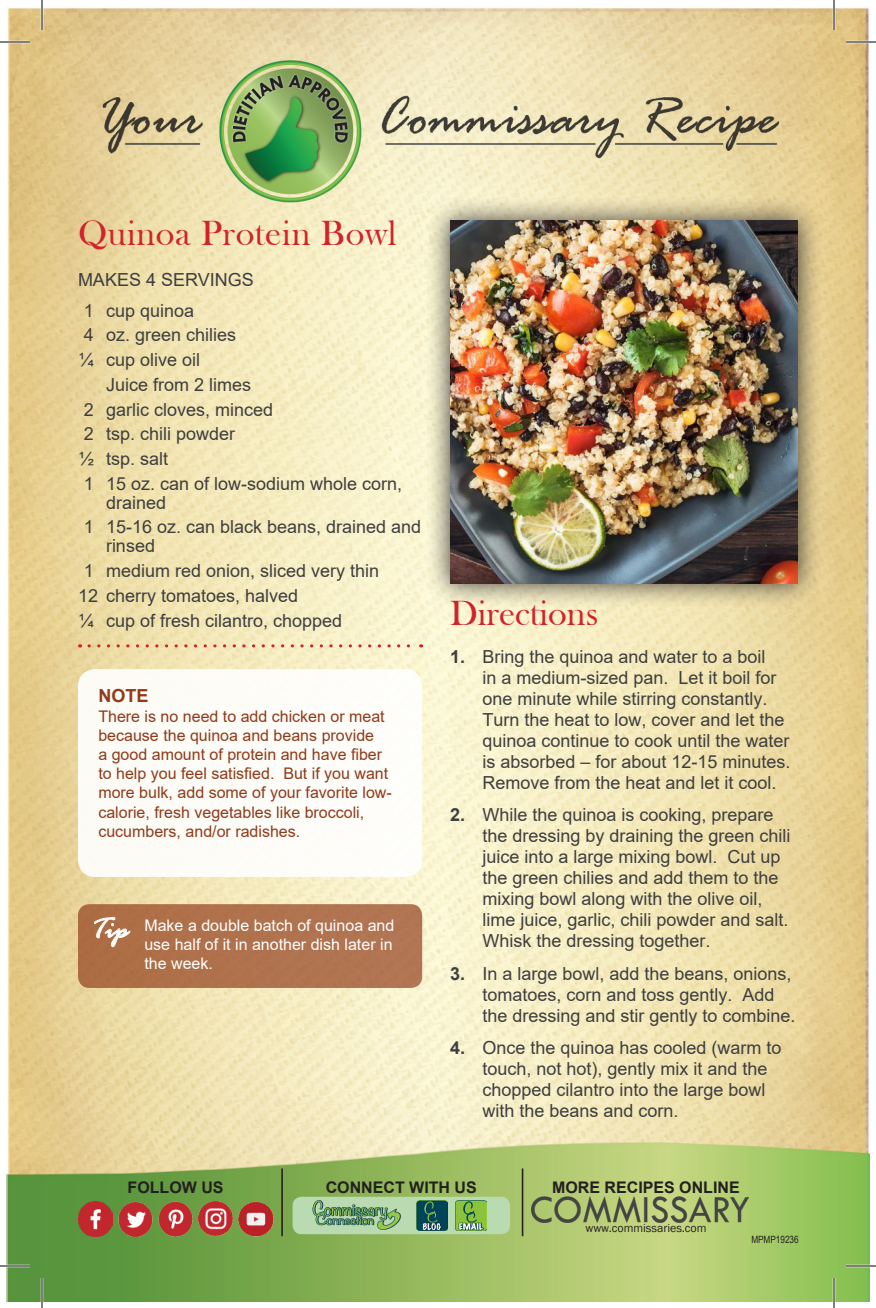
<style>
.page{position:relative;width:876px;height:1308px;background:#fff}
.page>*{position:absolute;margin:0;border:0;box-sizing:border-box;transform-origin:0 0}
.t1{font:36px "Bask Old Face";letter-spacing:.02em;color:#d1232a}
.t2{font:36px "Bask Old Face";color:#d1232a}
.t3{font:18px/21px "Arial";color:#3e3e3f}
.t4{font:700 18px "Arial";color:#903a19}
.t5{font:16px/19.2px "Arial";color:#903a19}
.t6{font:16px/19.2px "Arial";color:#fff;text-align:justify}
.t7{font:700 16px "Arial";color:#231f20}
.t8{font:12px "Franklin Gothic";color:#231f20}
.t9{font:10px "Arial Narrow";color:#231f20}
.s1{font-family:"Rage";font-style:italic;font-size:30px}
.s2{font-weight:700}
</style>
<div class="page">
<img style="left:6px;top:8px;width:864px;height:1294px">
<hr style="left:281px;top:1168px;width:2px;height:68px;background:#231f20">
<div style="left:293px;top:1197px;width:217px;height:37px;background:#badab2;border-radius:9px"></div>
<img style="left:312px;top:1200px;width:89px;height:30px">
<img style="left:417px;top:1200px;width:30px;height:31px">
<img style="left:456px;top:1200px;width:30px;height:31px">
<img style="left:78px;top:1202px;width:35px;height:34px">
<img style="left:199px;top:1202px;width:34px;height:34px">
<img style="left:158px;top:1202px;width:35px;height:34px">
<img style="left:118px;top:1202px;width:35px;height:34px">
<img style="left:239px;top:1202px;width:34px;height:34px">
<hr style="left:522px;top:1168px;width:1px;height:68px;background:#231f20">
<img style="left:532px;top:1197px;width:217px;height:25px">
<div style="left:78px;top:904px;width:344px;height:84px;background:#b0724d;border-radius:11px"></div>
<svg style="left:94px;top:917px;width:36px;height:30px"></svg>
<div style="left:78px;top:669px;width:344px;height:208px;background:#fdfcf8;border-radius:17px"></div>
<svg style="left:89px;top:644px;width:333px;height:4px"></svg>
<div style="left:425px;top:195px;width:398px;height:414px;background:#231f20;opacity:.9"></div>
<img style="left:450px;top:221px;width:348px;height:362px">
<hr style="left:0;top:41px;width:30px;height:2px;background:#fff">
<hr style="left:846px;top:41px;width:30px;height:2px;background:#fff">
<hr style="left:0;top:1265px;width:30px;height:2px;background:#fff">
<hr style="left:846px;top:1265px;width:30px;height:2px;background:#fff">
<hr style="left:41px;top:0;width:2px;height:30px;background:#fff">
<hr style="left:41px;top:1278px;width:2px;height:30px;background:#fff">
<hr style="left:833px;top:0;width:2px;height:30px;background:#fff">
<hr style="left:833px;top:1278px;width:2px;height:30px;background:#fff">
<hr style="left:0;top:42px;width:30px;height:1px;background:#000">
<hr style="left:846px;top:42px;width:30px;height:1px;background:#000">
<hr style="left:0;top:1266px;width:30px;height:1px;background:#000">
<hr style="left:846px;top:1266px;width:30px;height:1px;background:#000">
<hr style="left:42px;top:0;width:1px;height:30px;background:#000">
<hr style="left:42px;top:1278px;width:1px;height:30px;background:#000">
<hr style="left:834px;top:0;width:1px;height:30px;background:#000">
<hr style="left:834px;top:1278px;width:1px;height:30px;background:#000">
<h1 class="t1" style="left:78px;top:214px;width:320px">Quinoa Protein Bowl</h1>
<p class="t3" style="left:84px;top:264px;width:171px;line-height:30.8px;text-indent:-6px">MAKES 4 SERVINGS<br>1 cup quinoa</p>
<p class="t3" style="left:79px;top:323px;width:159px;line-height:24.8px">4 oz. green chilies ¼ cup olive oil</p>
<p class="t3" style="left:79px;top:372px;width:325px;line-height:24.8px;text-indent:27px">Juice from 2 limes<br>2 garlic cloves, minced<br>2 tsp. chili powder<br>½ tsp. salt<br>1 15 oz. can of low-sodium whole corn,</p>
<p class="t3" style="left:84px;top:490px;width:339px;line-height:24.8px;text-indent:22px">drained<br>1 15-16 oz. can black beans, drained and</p>
<p class="t3" style="left:106px;top:535px;width:51px">rinsed</p>
<p class="t3" style="left:84px;top:560px;width:297px">1 medium red onion, sliced very thin</p>
<p class="t3" style="left:78px;top:585px;width:222px">12 cherry tomatoes, halved</p>
<p class="t3" style="left:79px;top:610px;width:265px">¼ cup of fresh cilantro, chopped</p>
<p class="t4" style="left:98px;top:683px;width:52px">NOTE</p>
<p class="t5" style="left:98px;top:706px;width:295px">There is no need to add chicken or meat because the quinoa and beans provide<br>a good amount of protein and have fiber to help you feel satisfied. But if you want more bulk, add some of your favorite low&shy;calorie, fresh vegetables like broccoli, cucumbers, and/or radishes.</p>
<p class="t6" style="left:144px;top:916px;width:251px;text-indent:-54px"><span class="s1">Tip</span> Make a double batch of quinoa and use half of it in another dish later in the week.</p>
<h1 class="t2" style="left:450px;top:593px;width:150px">Directions</h1>
<p class="t3" style="left:482px;top:646px;width:310px;text-indent:-32px"><span class="s2">1.</span> Bring the quinoa and water to a boil<br>in a medium-sized pan. Let it boil for one minute while stirring constantly.<br>Turn the heat to low, cover and let the quinoa continue to cook until the water is absorbed – for about 12-15 minutes.<br>Remove from the heat and let it cool.</p>
<p class="t3" style="left:482px;top:804px;width:310px;text-indent:-32px"><span class="s2">2.</span> While the quinoa is cooking, prepare the dressing by draining the green chili juice into a large mixing bowl. Cut up the green chilies and add them to the mixing bowl along with the olive oil, lime juice, garlic, chili powder and salt.<br>Whisk the dressing together.</p>
<p class="t3" style="left:482px;top:963px;width:315px;text-indent:-32px"><span class="s2">3.</span> In a large bowl, add the beans, onions, tomatoes, corn and toss gently. Add the dressing and stir gently to combine.</p>
<p class="t3" style="left:482px;top:1037px;width:301px;text-indent:-32px"><span class="s2">4.</span> Once the quinoa has cooled (warm to touch, not hot), gently mix it and the chopped cilantro into the large bowl with the beans and corn.</p>
<p class="t7" style="left:128px;top:1177px;width:97px">FOLLOW US</p>
<p class="t7" style="left:326px;top:1176px;width:153px">CONNECT WITH US</p>
<p class="t7" style="left:552px;top:1176px;width:189px">MORE RECIPES ONLINE</p>
<p class="t8" style="left:585px;top:1220px;width:123px">www.commissaries.com</p>
<p class="t9" style="left:751px;top:1232px;width:49px">MPMP19236</p>
</div>
